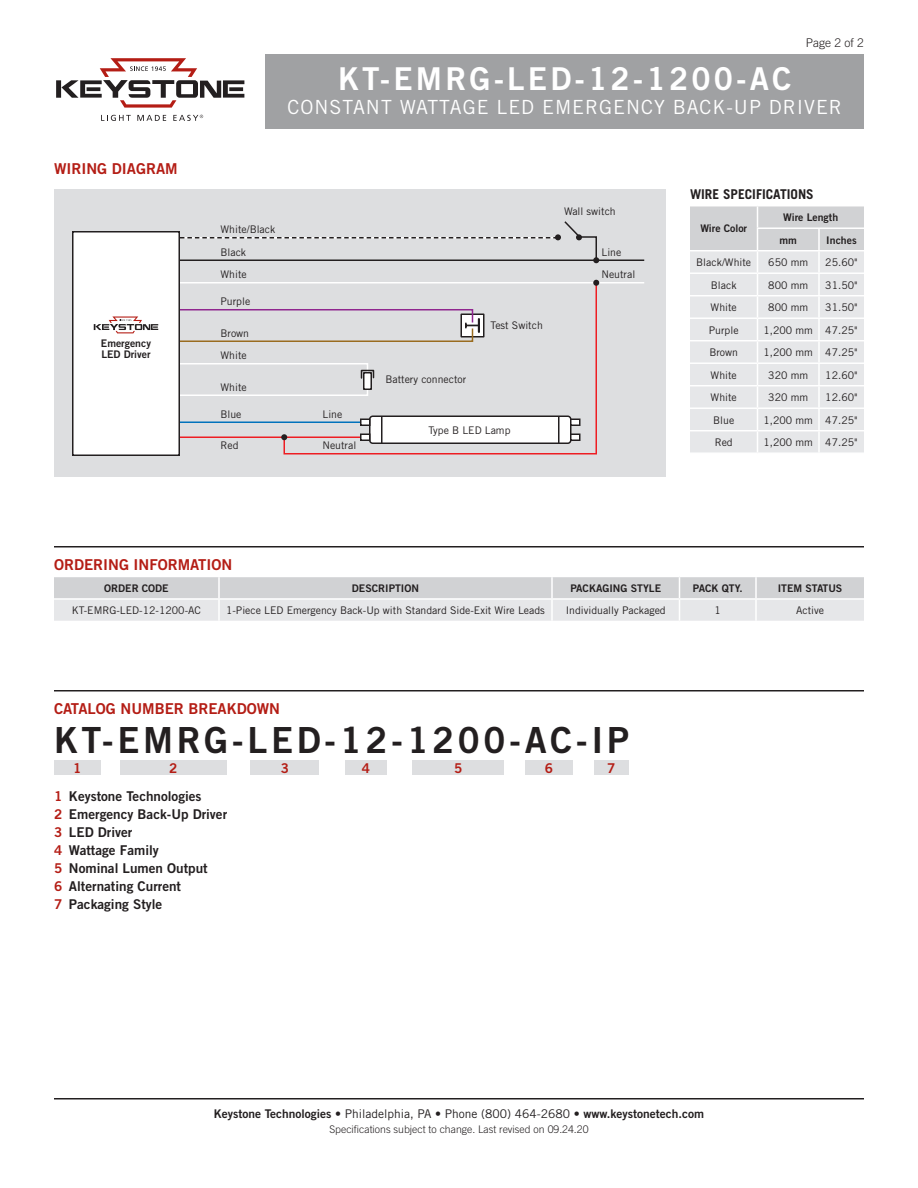
<style>
.page{position:relative;width:918px;height:1188px;background:#fff}
.page>*{position:absolute;margin:0;border:0;box-sizing:border-box;transform-origin:0 0}
.CatalogNumber{font:36px "Trade Gothic Bold Two";letter-spacing:.1em;color:#231f20}
.t1{font:31.5px "Trade Gothic Bold Two";letter-spacing:.1em;color:#fff}
.SubTitle{font:19.5px "Trade Gothic";letter-spacing:.05em;color:#fff}
.Heading_01{font:15px "Trade Gothic Bold Two";color:#b41d15}
.Catalog_Key{font:13.5px "Trade Gothic Bold Two";color:#231f20}
.Heading_02{font:700 13.5px "Trade Gothic";color:#231f20}
.Catalog_BarNumber{font:13.5px "Trade Gothic Bold Two";color:#b41d15}
.t2{font:12px "Trade Gothic Bold Two";color:#231f20}
.Page{font:300 12px "Trade Gothic";color:#231f20}
.Table_Text{font:10.5px "Trade Gothic";color:#231f20}
.Art_Callout_Left{font:10.5px "Trade Gothic";color:#231f20}
.Table_Header{font:10.5px "Trade Gothic Bold Two";color:#231f20}
.Rev{font:300 10.5px "Trade Gothic";color:#231f20}
.Art_Callout{font:10.5px/10.5px "Trade Gothic Bold Two";color:#231f20}
.Art_Callout-2{font:10.5px "Trade Gothic";color:#231f20}
.s1{color:#b41d15}
.s2{font-family:"Trade Gothic"}
</style>
<div class="page">
<svg style="left:54px;top:577px;width:810px;height:44px;background:#dddee0"></svg>
<hr style="left:756px;top:598px;width:108px;height:2px;background:#fff">
<hr style="left:755px;top:600px;width:2px;height:21px;background:#fff">
<hr style="left:54px;top:546px;width:810px;height:2px;background:#231f20">
<svg style="left:690px;top:206px;width:174px;height:246px;background:#e3e4e6"></svg>
<hr style="left:819px;top:430px;width:45px;height:1px;background:#fff">
<hr style="left:818px;top:229px;width:2px;height:21px;background:#fff">
<hr style="left:818px;top:251px;width:2px;height:21px;background:#fff">
<hr style="left:818px;top:274px;width:2px;height:21px;background:#fff">
<hr style="left:818px;top:296px;width:2px;height:21px;background:#fff">
<hr style="left:818px;top:319px;width:2px;height:21px;background:#fff">
<hr style="left:818px;top:341px;width:2px;height:21px;background:#fff">
<hr style="left:818px;top:364px;width:2px;height:21px;background:#fff">
<hr style="left:818px;top:386px;width:2px;height:21px;background:#fff">
<hr style="left:818px;top:409px;width:2px;height:21px;background:#fff">
<hr style="left:818px;top:431px;width:2px;height:21px;background:#fff">
<div style="left:266px;top:54px;width:598px;height:74px;background:#a0a1a3"></div>
<hr style="left:54px;top:690px;width:810px;height:2px;background:#231f20">
<div style="left:54px;top:760px;width:46px;height:16px;background:#dddee0"></div>
<div style="left:120px;top:760px;width:106px;height:16px;background:#dddee0"></div>
<div style="left:250px;top:760px;width:70px;height:16px;background:#dddee0"></div>
<div style="left:345px;top:760px;width:42px;height:16px;background:#dddee0"></div>
<div style="left:412px;top:760px;width:92px;height:16px;background:#dddee0"></div>
<div style="left:525px;top:760px;width:48px;height:16px;background:#dddee0"></div>
<div style="left:594px;top:760px;width:34px;height:16px;background:#dddee0"></div>
<hr style="left:54px;top:1098px;width:810px;height:2px;background:#231f20">
<div style="left:54px;top:189px;width:612px;height:288px;background:#dddee0"></div>
<hr style="left:180px;top:260px;width:464px;height:1px;background:#231f20">
<hr style="left:180px;top:422px;width:180px;height:1px;background:#0072bc">
<hr style="left:596px;top:283px;width:1px;height:171px;background:#ee1d23">
<hr style="left:180px;top:282px;width:464px;height:2px;background:#fff">
<svg style="left:180px;top:363px;width:189px;height:33px"></svg>
<svg style="left:593px;top:280px;width:6px;height:6px"></svg>
<div style="left:73px;top:232px;width:106px;height:223px;background:#fff"></div>
<div style="left:72px;top:231px;width:108px;height:225px;border:2px solid #231f20"></div>
<svg style="left:94px;top:316px;width:64px;height:17px"></svg>
<div style="left:361px;top:370px;width:13px;height:9px;border:2px solid #231f20"></div>
<div style="left:364px;top:373px;width:7px;height:16px;background:#fff"></div>
<div style="left:363px;top:372px;width:9px;height:18px;border:2px solid #231f20"></div>
<div style="left:461px;top:314px;width:23px;height:23px;background:#fff"></div>
<div style="left:460px;top:314px;width:24px;height:24px;border:2px solid #231f20"></div>
<svg style="left:178px;top:308px;width:302px;height:35px"></svg>
<svg style="left:180px;top:221px;width:419px;height:42px"></svg>
<hr style="left:180px;top:436px;width:180px;height:2px;background:#ee1d23">
<svg style="left:281px;top:416px;width:316px;height:39px"></svg>
<svg style="left:56px;top:58px;width:188px;height:50px"></svg>
<svg style="left:101px;top:115px;width:30px;height:6px"></svg>
<svg style="left:137px;top:115px;width:29px;height:6px"></svg>
<svg style="left:173px;top:115px;width:30px;height:6px"></svg>
<p class="Page" style="left:806px;top:36px;width:60px">Page 2 of 2</p>
<p class="Heading_01" style="left:54px;top:159px;width:125px">WIRING DIAGRAM</p>
<p class="Art_Callout" style="left:101px;top:338px;width:52px">Emergency<br>LED Driver</p>
<p class="t1" style="left:338px;top:60px;width:455px">KT-EMRG-LED-12-1200-AC</p>
<p class="SubTitle" style="left:288px;top:95px;width:556px">CONSTANT WATTAGE LED EMERGENCY BACK-UP DRIVER</p>
<p class="Art_Callout_Left" style="left:220px;top:223px;width:56px">White/Black</p>
<p class="Art_Callout_Left" style="left:220px;top:246px;width:27px">Black</p>
<p class="Art_Callout_Left" style="left:220px;top:268px;width:28px">White</p>
<p class="Art_Callout_Left" style="left:220px;top:295px;width:31px">Purple</p>
<p class="Art_Callout_Left" style="left:220px;top:327px;width:30px">Brown</p>
<p class="Art_Callout_Left" style="left:220px;top:349px;width:28px">White</p>
<p class="Art_Callout_Left" style="left:220px;top:381px;width:28px">White</p>
<p class="Art_Callout_Left" style="left:220px;top:408px;width:23px">Blue</p>
<p class="Art_Callout_Left" style="left:220px;top:439px;width:20px">Red</p>
<p class="Art_Callout_Left" style="left:322px;top:408px;width:21px">Line</p>
<p class="Art_Callout_Left" style="left:322px;top:439px;width:35px">Neutral</p>
<p class="Art_Callout_Left" style="left:386px;top:373px;width:82px">Battery connector</p>
<p class="Art_Callout_Left" style="left:490px;top:319px;width:54px">Test Switch</p>
<p class="Art_Callout-2" style="left:428px;top:424px;width:84px">Type B LED Lamp</p>
<p class="Art_Callout_Left" style="left:564px;top:205px;width:53px">Wall switch</p>
<p class="Art_Callout_Left" style="left:602px;top:246px;width:21px">Line</p>
<p class="Art_Callout_Left" style="left:602px;top:268px;width:35px">Neutral</p>
<p class="Heading_02" style="left:690px;top:186px;width:125px">WIRE SPECIFICATIONS</p>
<p class="Table_Header" style="left:700px;top:222px;width:48px">Wire Color</p>
<p class="Table_Header" style="left:783px;top:211px;width:56px">Wire Length</p>
<p class="Table_Header" style="left:780px;top:233px;width:19px">mm</p>
<p class="Table_Header" style="left:826px;top:233px;width:32px">Inches</p>
<p class="Table_Text" style="left:696px;top:256px;width:56px">Black/White</p>
<p class="Table_Text" style="left:768px;top:256px;width:41px">650 mm</p>
<p class="Table_Text" style="left:825px;top:256px;width:34px">25.60"</p>
<p class="Table_Text" style="left:711px;top:278px;width:27px">Black</p>
<p class="Table_Text" style="left:768px;top:278px;width:41px">800 mm</p>
<p class="Table_Text" style="left:825px;top:278px;width:34px">31.50"</p>
<p class="Table_Text" style="left:711px;top:301px;width:28px">White</p>
<p class="Table_Text" style="left:768px;top:301px;width:41px">800 mm</p>
<p class="Table_Text" style="left:825px;top:301px;width:34px">31.50"</p>
<p class="Table_Text" style="left:709px;top:323px;width:31px">Purple</p>
<p class="Table_Text" style="left:764px;top:323px;width:51px">1,200 mm</p>
<p class="Table_Text" style="left:825px;top:323px;width:34px">47.25"</p>
<p class="Table_Text" style="left:709px;top:346px;width:30px">Brown</p>
<p class="Table_Text" style="left:764px;top:346px;width:51px">1,200 mm</p>
<p class="Table_Text" style="left:825px;top:346px;width:34px">47.25"</p>
<p class="Table_Text" style="left:711px;top:368px;width:28px">White</p>
<p class="Table_Text" style="left:768px;top:368px;width:41px">320 mm</p>
<p class="Table_Text" style="left:825px;top:368px;width:34px">12.60"</p>
<p class="Table_Text" style="left:711px;top:391px;width:28px">White</p>
<p class="Table_Text" style="left:768px;top:391px;width:41px">320 mm</p>
<p class="Table_Text" style="left:825px;top:391px;width:34px">12.60"</p>
<p class="Table_Text" style="left:713px;top:413px;width:23px">Blue</p>
<p class="Table_Text" style="left:764px;top:413px;width:51px">1,200 mm</p>
<p class="Table_Text" style="left:825px;top:413px;width:34px">47.25"</p>
<p class="Table_Text" style="left:715px;top:436px;width:20px">Red</p>
<p class="Table_Text" style="left:764px;top:436px;width:51px">1,200 mm</p>
<p class="Table_Text" style="left:825px;top:436px;width:34px">47.25"</p>
<p class="Heading_01" style="left:54px;top:555px;width:180px">ORDERING INFORMATION</p>
<p class="Table_Header" style="left:104px;top:582px;width:66px">ORDER CODE</p>
<p class="Table_Header" style="left:352px;top:582px;width:69px">DESCRIPTION</p>
<p class="Table_Header" style="left:570px;top:582px;width:92px">PACKAGING STYLE</p>
<p class="Table_Header" style="left:693px;top:582px;width:51px">PACK QTY.</p>
<p class="Table_Header" style="left:778px;top:582px;width:66px">ITEM STATUS</p>
<p class="Table_Text" style="left:72px;top:604px;width:131px">KT-EMRG-LED-12-1200-AC</p>
<p class="Table_Text" style="left:226px;top:604px;width:320px">1-Piece LED Emergency Back-Up with Standard Side-Exit Wire Leads</p>
<p class="Table_Text" style="left:566px;top:604px;width:102px">Individually Packaged</p>
<p class="Table_Text" style="left:715px;top:604px;width:8px">1</p>
<p class="Table_Text" style="left:796px;top:604px;width:29px">Active</p>
<p class="Heading_01" style="left:54px;top:699px;width:228px">CATALOG NUMBER BREAKDOWN</p>
<p class="CatalogNumber" style="left:54px;top:718px;width:577px">KT-EMRG-LED-12-1200-AC-IP</p>
<p class="Catalog_BarNumber" style="left:73px;top:760px;width:10px">1</p>
<p class="Catalog_BarNumber" style="left:169px;top:760px;width:10px">2</p>
<p class="Catalog_BarNumber" style="left:281px;top:760px;width:10px">3</p>
<p class="Catalog_BarNumber" style="left:362px;top:760px;width:10px">4</p>
<p class="Catalog_BarNumber" style="left:454px;top:760px;width:10px">5</p>
<p class="Catalog_BarNumber" style="left:545px;top:760px;width:10px">6</p>
<p class="Catalog_BarNumber" style="left:607px;top:760px;width:10px">7</p>
<p class="Catalog_Key" style="left:54px;top:788px;width:149px"><span class="s1">1</span> Keystone Technologies</p>
<p class="Catalog_Key" style="left:54px;top:806px;width:175px"><span class="s1">2</span> Emergency Back-Up Driver</p>
<p class="Catalog_Key" style="left:54px;top:824px;width:80px"><span class="s1">3</span> LED Driver</p>
<p class="Catalog_Key" style="left:54px;top:842px;width:106px"><span class="s1">4</span> Wattage Family</p>
<p class="Catalog_Key" style="left:54px;top:860px;width:155px"><span class="s1">5</span> Nominal Lumen Output</p>
<p class="Catalog_Key" style="left:54px;top:878px;width:129px"><span class="s1">6</span> Alternating Current</p>
<p class="Catalog_Key" style="left:54px;top:896px;width:110px"><span class="s1">7</span> Packaging Style</p>
<p class="t2" style="left:214px;top:1106px;width:492px">Keystone Technologies <span class="s2">• Philadelphia, PA • Phone (800) 464-2680 •</span> www.keystonetech.com</p>
<p class="Rev" style="left:329px;top:1123px;width:261px">Specifications subject to change. Last revised on 09.24.20</p>
</div>
